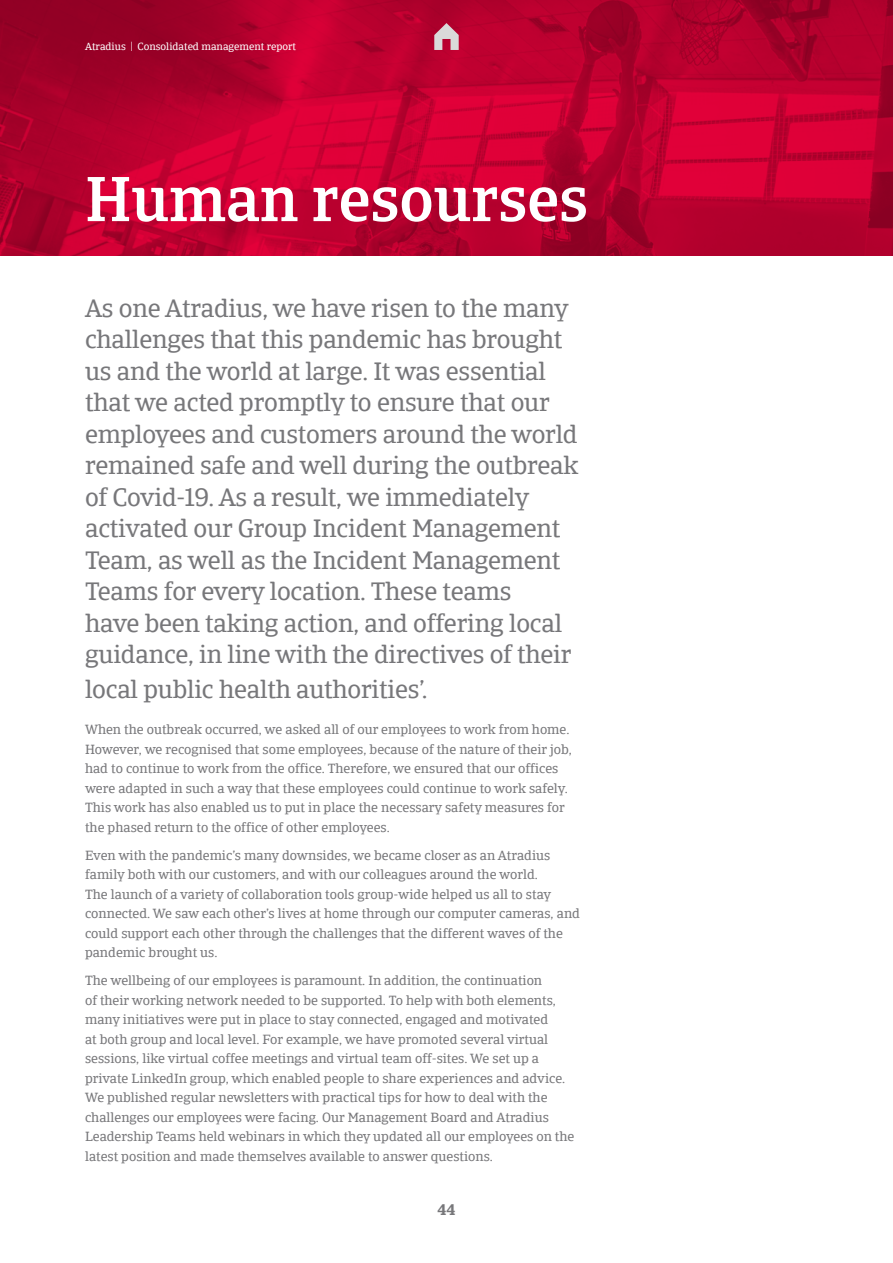
<style>
.page{position:relative;width:893px;height:1263px;background:#fff}
.page>*{position:absolute;margin:0;border:0;box-sizing:border-box;transform-origin:0 0}
.t1{font:500 63px "Catalana";color:#fff}
.t2{font:25.5px/31.5px "Catalana";letter-spacing:-.01em;color:#77777a}
.t3{font:700 15px "Catalana";color:#77777a}
.t4{font:13.5px/19.5px "Catalana";color:#77777a}
.t5{font:10.5px "Catalana";color:#fff}
</style>
<div class="page">
<img style="left:0;top:0;width:893px;height:255px">
<svg style="left:434px;top:23px;width:25px;height:27px"></svg>
<p class="t5" style="left:85px;top:41px;width:213px">Atradius | Consolidated management report</p>
<h1 class="t1" style="left:85px;top:161px;width:505px">Human resourses</h1>
<p class="t2" style="left:85px;top:293px;width:495px">As one Atradius, we have risen to the many challenges that this pandemic has brought us and the world at large. It was essential that we acted promptly to ensure that our employees and customers around the world remained safe and well during the outbreak of Covid-19. As a result, we immediately activated our Group Incident Management Team, as well as the Incident Management Teams for every location. These teams<br>have been taking action, and offering local guidance, in line with the directives of their</p>
<h2 class="t2" style="left:85px;top:673px;width:344px">local public health authorities’.</h2>
<p class="t4" style="left:85px;top:720px;width:488px">When the outbreak occurred, we asked all of our employees to work from home.<br>However, we recognised that some employees, because of the nature of their job, had to continue to work from the office. Therefore, we ensured that our offices were adapted in such a way that these employees could continue to work safely.<br>This work has also enabled us to put in place the necessary safety measures for the phased return to the office of other employees.</p>
<p class="t4" style="left:85px;top:846px;width:496px">Even with the pandemic’s many downsides, we became closer as an Atradius family both with our customers, and with our colleagues around the world.<br>The launch of a variety of collaboration tools group-wide helped us all to stay connected. We saw each other’s lives at home through our computer cameras, and could support each other through the challenges that the different waves of the pandemic brought us.</p>
<p class="t4" style="left:85px;top:971px;width:491px">The wellbeing of our employees is paramount. In addition, the continuation<br>of their working network needed to be supported. To help with both elements, many initiatives were put in place to stay connected, engaged and motivated<br>at both group and local level. For example, we have promoted several virtual sessions, like virtual coffee meetings and virtual team off-sites. We set up a private LinkedIn group, which enabled people to share experiences and advice.<br>We published regular newsletters with practical tips for how to deal with the challenges our employees were facing. Our Management Board and Atradius Leadership Teams held webinars in which they updated all our employees on the latest position and made themselves available to answer questions.</p>
<p class="t3" style="left:437px;top:1200px;width:20px">44</p>
</div>
